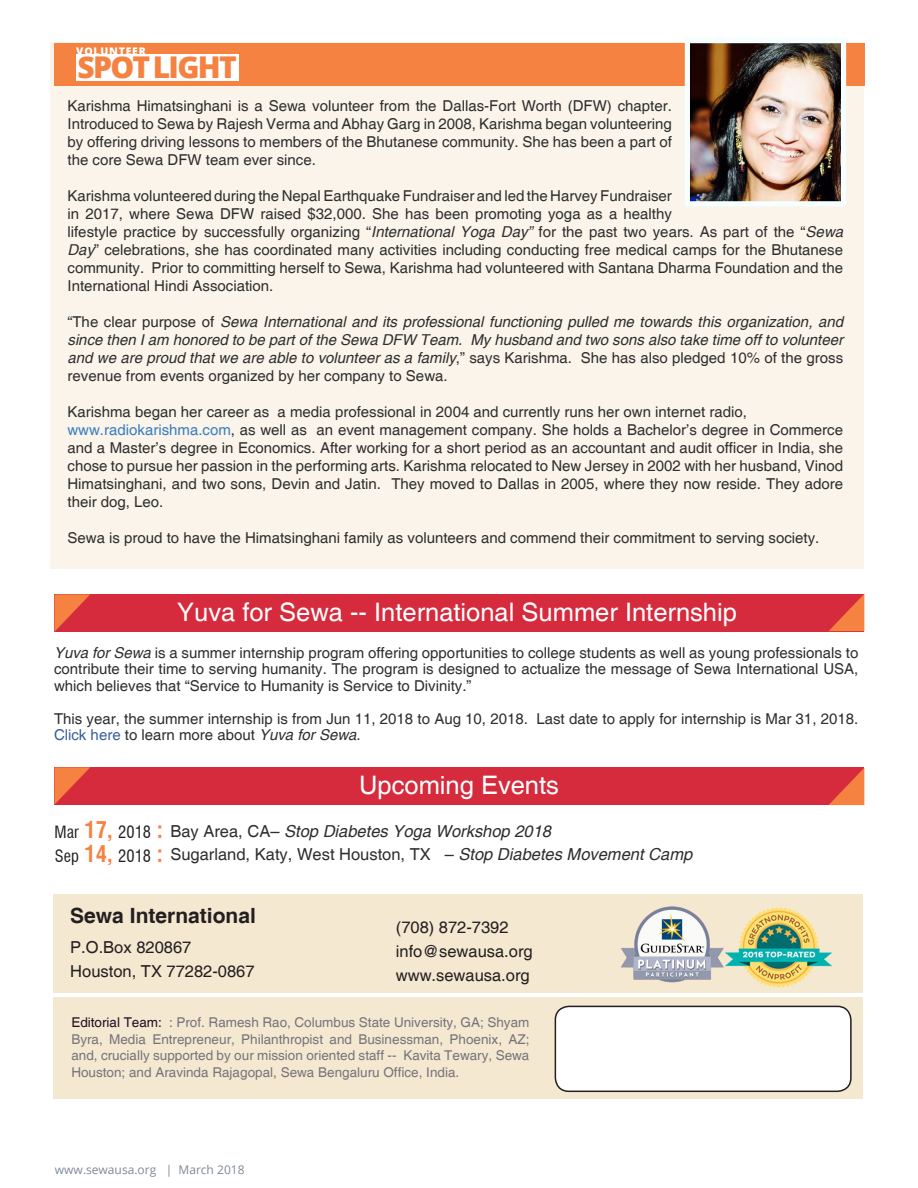
<style>
.page{position:relative;width:918px;height:1188px;background:#fff}
.page>*{position:absolute;margin:0;border:0;box-sizing:border-box;transform-origin:0 0}
.t1{font:800 30px "Open Sans";letter-spacing:-.055em;color:#f58241}
.t2{font:25.5px "Helvetica";color:#fff}
.t3{font:700 21px "Helvetica";color:#231f20}
.t4{font:16.5px "Helvetica";color:#231f20}
.t5{font:16.5px "Helvetica";color:#2d2e2e}
.t6{font:italic 16.5px "Helvetica";color:#2d2e2e}
.t7{font:condensed 16.5px "Swiss 721 BT";color:#231f20}
.t8{font:15px/18px "Helvetica";color:#2d2e2e;text-align:justify}
.t9{font:italic 15px/18px "Helvetica";color:#2d2e2e;text-align:justify}
.t10{font:13.5px/16.5px "Helvetica";color:#76747b;text-align:justify}
.t11{font:12px "Open Sans";color:#7e8a98}
.t12{font:800 10.5px "Open Sans";letter-spacing:.075em;color:#fff}
.s1{font-style:italic}
.s2{font-style:normal}
.s3{color:#397ec1}
.s4{color:#3a5f9c}
.s5{font-weight:700;font-size:22.5px;color:#f58241}
.s6{color:#200f23}
</style>
<div class="page">
<div style="left:51px;top:43px;width:813px;height:526px;background:#faf4ea"></div>
<div style="left:54px;top:43px;width:810px;height:42px;background:#f58241"></div>
<div style="left:76px;top:54px;width:163px;height:27px;background:#fff"></div>
<img style="left:691px;top:44px;width:149px;height:156px">
<div style="left:685px;top:38px;width:161px;height:168px;border:5px solid #f5ffff"></div>
<div style="left:54px;top:767px;width:810px;height:38px;background:#d62b3d"></div>
<svg style="left:54px;top:767px;width:36px;height:38px"></svg>
<svg style="left:829px;top:768px;width:35px;height:37px"></svg>
<div style="left:54px;top:594px;width:810px;height:38px;background:#d62b3d"></div>
<svg style="left:54px;top:594px;width:36px;height:38px"></svg>
<svg style="left:829px;top:594px;width:35px;height:37px"></svg>
<div style="left:53px;top:894px;width:810px;height:99px;background:#f5e8d1"></div>
<div style="left:53px;top:998px;width:810px;height:101px;background:#f5e8d1"></div>
<img style="left:726px;top:908px;width:106px;height:79px">
<img style="left:621px;top:907px;width:105px;height:76px">
<div style="left:555px;top:1006px;width:296px;height:85px;background:#fff;border-radius:14px"></div>
<div style="left:555px;top:1006px;width:297px;height:86px;border:2px solid #231f20;border-radius:14px"></div>
<p class="t12" style="left:76px;top:43px;width:71px">VOLUNTEER</p>
<p class="t1" style="left:77px;top:45px;width:161px">SPOTLIGHT</p>
<p class="t8" style="left:68px;top:98px;width:606px">Karishma Himatsinghani is a Sewa volunteer from the Dallas-Fort Worth (DFW) chapter.<br>Introduced to Sewa by Rajesh Verma and Abhay Garg in 2008, Karishma began volunteering by offering driving lessons to members of the Bhutanese community. She has been a part of the core Sewa DFW team ever since.</p>
<p class="t8" style="left:68px;top:188px;width:777px;text-align:left">Karishma volunteered during the Nepal Earthquake Fundraiser and led the Harvey Fundraiser<br>in 2017, where Sewa DFW raised $32,000. She has been promoting yoga as a healthy<br>lifestyle practice by successfully organizing “<span class="s1">International Yoga Day”</span> for the past two years. As part of the “<span class="s1">Sewa Day</span>” celebrations, she has coordinated many activities including conducting free medical camps for the Bhutanese community. Prior to committing herself to Sewa, Karishma had volunteered with Santana Dharma Foundation and the International Hindi Association.</p>
<p class="t9" style="left:68px;top:314px;width:777px"><span class="s2">“The clear purpose of</span> Sewa International and its professional functioning pulled me towards this organization, and since then I am honored to be part of the Sewa DFW Team. My husband and two sons also take time off to volunteer and we are proud that we are able to volunteer as a family<span class="s2">,” says Karishma. She has also pledged 10% of the gross revenue from events organized by her company to Sewa.</span></p>
<p class="t8" style="left:68px;top:404px;width:681px">Karishma began her career as a media professional in 2004 and currently runs her own internet radio,</p>
<p class="t8" style="left:68px;top:422px;width:777px"><span class="s3">www.radiokarishma.com</span>, as well as an event management company. She holds a Bachelor’s degree in Commerce and a Master’s degree in Economics. After working for a short period as an accountant and audit officer in India, she chose to pursue her passion in the performing arts. Karishma relocated to New Jersey in 2002 with her husband, Vinod Himatsinghani, and two sons, Devin and Jatin. They moved to Dallas in 2005, where they now reside. They adore their dog, Leo.</p>
<p class="t8" style="left:68px;top:530px;width:753px">Sewa is proud to have the Himatsinghani family as volunteers and commend their commitment to serving society.</p>
<p class="t2" style="left:177px;top:598px;width:561px">Yuva for Sewa -- International Summer Internship</p>
<p class="t8" style="left:54px;top:645px;width:806px;line-height:16.5px"><span class="s1">Yuva for Sewa</span> is a summer internship program offering opportunities to college students as well as young professionals to contribute their time to serving humanity. The program is designed to actualize the message of Sewa International USA, which believes that “Service to Humanity is Service to Divinity.”</p>
<p class="t8" style="left:54px;top:711px;width:806px;line-height:16.5px">This year, the summer internship is from Jun 11, 2018 to Aug 10, 2018. Last date to apply for internship is Mar 31, 2018.<br><span class="s4">Click here</span> to learn more about <span class="s1">Yuva for Sewa</span>.</p>
<p class="t7" style="left:55px;top:822px;width:110px">Mar <span class="s5">17,</span> 2018 <span class="s5">:</span></p>
<p class="t7" style="left:55px;top:846px;width:109px">Sep <span class="s5">14,</span> 2018 <span class="s5">:</span></p>
<p class="t2" style="left:359px;top:771px;width:201px">Upcoming Events</p>
<p class="t6" style="left:170px;top:821px;width:382px"><span class="s2">Bay Area, CA–</span> Stop Diabetes Yoga Workshop 2018</p>
<p class="t5" style="left:170px;top:845px;width:523px">Sugarland, Katy, West Houston, TX – <span class="s1">Stop Diabetes Movement Camp</span></p>
<p class="t3" style="left:70px;top:903px;width:187px">Sewa International</p>
<p class="t4" style="left:70px;top:938px;width:123px">P.O.Box 820867</p>
<p class="t4" style="left:70px;top:962px;width:186px">Houston, TX 77282-0867</p>
<p class="t4" style="left:396px;top:917px;width:114px">(708) 872-7392</p>
<p class="t4" style="left:396px;top:941px;width:138px">info@sewausa.org</p>
<p class="t4" style="left:396px;top:965px;width:135px">www.sewausa.org</p>
<p class="t10" style="left:71px;top:1015px;width:460px"><span class="s6">Editorial Team:</span> : Prof. Ramesh Rao, Columbus State University, GA; Shyam Byra, Media Entrepreneur, Philanthropist and Businessman, Phoenix, AZ; and, crucially supported by our mission oriented staff -- Kavita Tewary, Sewa Houston; and Aravinda Rajagopal, Sewa Bengaluru Office, India.</p>
<p class="t11" style="left:55px;top:1162px;width:191px">www.sewausa.org | March 2018</p>
</div>
